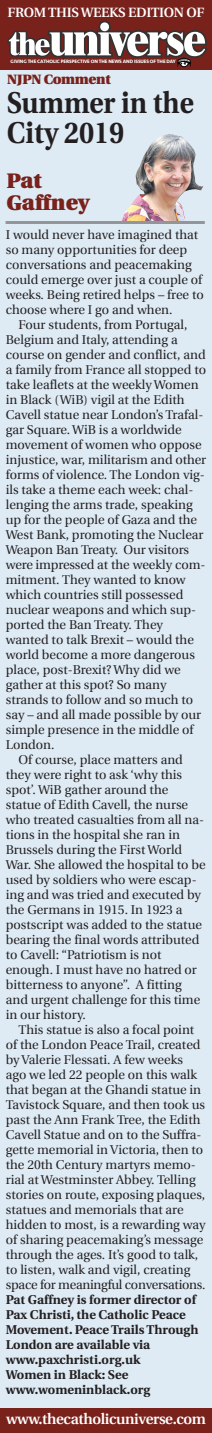
<style>
.page{position:relative;width:212px;height:1433px;background:#fff}
.page>*{position:absolute;margin:0;border:0;box-sizing:border-box;transform-origin:0 0}
.t1{font:700 30px/30px "Utopia";color:#231f20;scale:.9 1}
.t2{font:900 21px/22.5px "Utopia";color:#79211b}
.t3{font:600 15px "Utopia";letter-spacing:-.025em;color:#fff}
.t4{font:600 13.5px "Utopia";letter-spacing:-.025em;color:#fff}
.t5{font:900 13.5px "Utopia";letter-spacing:-.025em;color:#79211b}
.t6{font:12.75px/15px "Utopia";color:#231f20}
.t7{font:700 12.75px/15px "Utopia";color:#231f20}
.t8{font:12.75px "Utopia";letter-spacing:-.02em;color:#231f20}
.t9{font:700 4.95px "Seravek";letter-spacing:-.02em;color:#fff}
</style>
<div class="page">
<div style="left:0;top:0;width:212px;height:71px;background:#79211b"></div>
<div style="left:0;top:1407px;width:212px;height:26px;background:#79211b"></div>
<div style="left:0;top:70px;width:212px;height:1338px;background:#deebf5"></div>
<img style="left:122px;top:134px;width:81px;height:87px">
<hr style="left:6px;top:221px;width:199px;height:3px;background:#939598">
<svg style="left:7px;top:20px;width:201px;height:48px"></svg>
<p class="t4" style="left:8px;top:5px;width:198px">From thisweeks edition oF</p>
<p class="t9" style="left:11px;top:59px;width:166px">GIVING THE CATHOLIC PERSPECTIVE ON THE NEWS AND ISSUES OF THE DAY</p>
<p class="t5" style="left:7px;top:74px;width:105px">NJPN Comment</p>
<h1 class="t1" style="left:7px;top:90px;width:209px">Summer in the<br>City 2019</h1>
<h2 class="t2" style="left:6px;top:171px;width:84px">Pat<br>Gaffney</h2>
<p class="t6" style="left:6px;top:227px;width:199px">I would never have imagined that so many opportunities for deep conversations and peacemaking could emerge over just a couple of weeks. Being retired helps – free to choose where I go and when.</p>
<p class="t6" style="left:19px;top:317px;width:170px">Four students, from Portugal,</p>
<p class="t6" style="left:6px;top:332px;width:173px">Belgium and Italy, attending a</p>
<p class="t6" style="left:6px;top:347px;width:201px">course on gender and conflict, and</p>
<p class="t6" style="left:6px;top:362px;width:202px">a family from France all stopped to</p>
<p class="t6" style="left:6px;top:377px;width:194px">take leaflets at the weekly Women</p>
<p class="t6" style="left:6px;top:392px;width:180px">in Black (WiB) vigil at the Edith</p>
<p class="t6" style="left:6px;top:407px;width:199px">Cavell statue near London’s Trafal-</p>
<p class="t6" style="left:6px;top:422px;width:177px">gar Square. WiB is a worldwide</p>
<p class="t6" style="left:6px;top:437px;width:197px">movement of women who oppose</p>
<p class="t6" style="left:6px;top:452px;width:202px">injustice, war, militarism and other</p>
<p class="t6" style="left:6px;top:467px;width:200px">forms of violence. The London vig-</p>
<p class="t6" style="left:6px;top:482px;width:189px">ils take a theme each week: chal-</p>
<p class="t6" style="left:6px;top:497px;width:188px">lenging the arms trade, speaking</p>
<p class="t6" style="left:6px;top:512px;width:193px">up for the people of Gaza and the</p>
<p class="t6" style="left:6px;top:527px;width:199px">West Bank, promoting the Nuclear</p>
<p class="t6" style="left:6px;top:542px;width:185px">Weapon Ban Treaty. Our visitors</p>
<p class="t6" style="left:6px;top:557px;width:201px">were impressed at the weekly com-</p>
<p class="t6" style="left:6px;top:572px;width:181px">mitment. They wanted to know</p>
<p class="t6" style="left:6px;top:587px;width:179px">which countries still possessed</p>
<p class="t6" style="left:6px;top:602px;width:192px">nuclear weapons and which sup-</p>
<p class="t6" style="left:6px;top:617px;width:159px">ported the Ban Treaty. They</p>
<p class="t6" style="left:6px;top:632px;width:189px">wanted to talk Brexit – would the</p>
<p class="t6" style="left:6px;top:647px;width:190px">world become a more dangerous</p>
<p class="t6" style="left:6px;top:662px;width:176px">place, post-Brexit? Why did we</p>
<p class="t6" style="left:6px;top:677px;width:162px">gather at this spot? So many</p>
<p class="t6" style="left:6px;top:692px;width:189px">strands to follow and so much to</p>
<p class="t6" style="left:6px;top:707px;width:197px">say – and all made possible by our</p>
<p class="t6" style="left:6px;top:722px;width:189px">simple presence in the middle of</p>
<p class="t6" style="left:6px;top:737px;width:50px">London.</p>
<p class="t6" style="left:19px;top:752px;width:166px">Of course, place matters and</p>
<p class="t6" style="left:6px;top:767px;width:178px">they were right to ask ‘why this</p>
<p class="t6" style="left:6px;top:782px;width:164px">spot’. WiB gather around the</p>
<p class="t6" style="left:6px;top:797px;width:184px">statue of Edith Cavell, the nurse</p>
<p class="t6" style="left:6px;top:812px;width:200px">who treated casualties from all na-</p>
<p class="t6" style="left:6px;top:827px;width:175px">tions in the hospital she ran in</p>
<p class="t6" style="left:6px;top:842px;width:178px">Brussels during the First World</p>
<p class="t6" style="left:6px;top:857px;width:201px">War. She allowed the hospital to be</p>
<p class="t6" style="left:6px;top:872px;width:192px">used by soldiers who were escap-</p>
<p class="t6" style="left:6px;top:887px;width:196px">ing and was tried and executed by</p>
<p class="t6" style="left:6px;top:902px;width:178px">the Germans in 1915. In 1923 a</p>
<p class="t6" style="left:6px;top:917px;width:198px">postscript was added to the statue</p>
<p class="t6" style="left:6px;top:932px;width:195px">bearing the final words attributed</p>
<p class="t6" style="left:6px;top:947px;width:157px">to Cavell: “Patriotism is not</p>
<p class="t6" style="left:6px;top:962px;width:192px">enough. I must have no hatred or</p>
<p class="t6" style="left:6px;top:977px;width:177px">bitterness to anyone”. A fitting</p>
<p class="t6" style="left:6px;top:992px;width:196px">and urgent challenge for this time</p>
<p class="t6" style="left:6px;top:1007px;width:81px">in our history.</p>
<p class="t6" style="left:19px;top:1022px;width:177px">This statue is also a focal point</p>
<p class="t6" style="left:6px;top:1037px;width:196px">of the London Peace Trail, created</p>
<p class="t6" style="left:6px;top:1052px;width:178px">by Valerie Flessati. A few weeks</p>
<p class="t6" style="left:6px;top:1067px;width:193px">ago we led 22 people on this walk</p>
<p class="t6" style="left:6px;top:1082px;width:197px">that began at the Ghandi statue in</p>
<p class="t6" style="left:6px;top:1097px;width:201px">Tavistock Square, and then took us</p>
<p class="t6" style="left:6px;top:1112px;width:196px">past the Ann Frank Tree, the Edith</p>
<p class="t6" style="left:6px;top:1127px;width:197px">Cavell Statue and on to the Suffra-</p>
<p class="t6" style="left:6px;top:1142px;width:199px">gette memorial in Victoria, then to</p>
<p class="t6" style="left:6px;top:1157px;width:191px">the 20th Century martyrs memo-</p>
<p class="t6" style="left:6px;top:1172px;width:191px">rial at Westminster Abbey. Telling</p>
<p class="t6" style="left:6px;top:1187px;width:201px">stories on route, exposing plaques,</p>
<p class="t6" style="left:6px;top:1202px;width:179px">statues and memorials that are</p>
<p class="t6" style="left:6px;top:1217px;width:201px">hidden to most, is a rewarding way</p>
<p class="t6" style="left:6px;top:1232px;width:199px">of sharing peacemaking’s message</p>
<p class="t6" style="left:6px;top:1247px;width:194px">through the ages. It’s good to talk,</p>
<p class="t6" style="left:6px;top:1262px;width:186px">to listen, walk and vigil, creating</p>
<p class="t8" style="left:6px;top:1277px;width:201px">space for meaningful conversations.</p>
<p class="t7" style="left:6px;top:1293px;width:194px">Pat Gaffney is former director of<br>Pax Christi, the Catholic Peace<br>Movement. Peace Trails Through<br>London are available via www.paxchristi.org.uk<br>Women in Black: See www.womeninblack.org</p>
<p class="t3" style="left:6px;top:1411px;width:201px">www.thecatholicuniverse.com</p>
</div>
